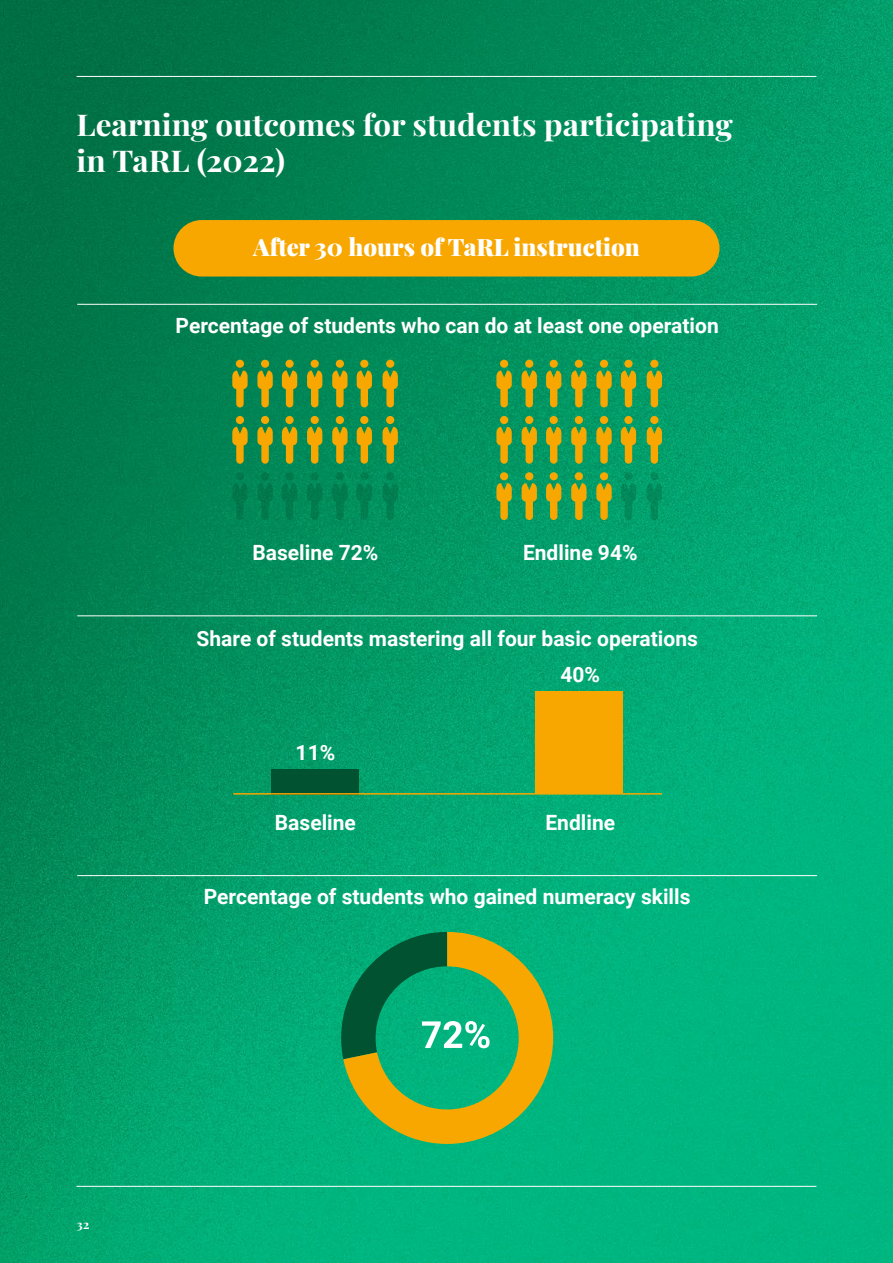
<style>
.page{position:relative;width:893px;height:1263px;background:#fff}
.page>*{position:absolute;margin:0;border:0;box-sizing:border-box;transform-origin:0 0}
.t1{font:700 30px/36px "Playfair Display";color:#fff;scale:1.05 1}
.t2{font:900 24px "Playfair Display";color:#fff}
.t3{font:700 21px "Roboto";color:#fff}
.t4{font:700 12px "Playfair Display";color:#fff;scale:1.07 1}
</style>
<div class="page">
<img style="left:0;top:0;width:893px;height:1263px">
<hr style="left:77px;top:76px;width:739px;height:1px;background:#fff">
<hr style="left:77px;top:1186px;width:739px;height:1px;background:#fff">
<svg style="left:341px;top:932px;width:212px;height:212px;background:#50a44f"></svg>
<div style="left:173px;top:220px;width:546px;height:57px;background:#f7a700;border-radius:28px"></div>
<div style="left:236px;top:360px;width:8px;height:8px;background:#f7a700;border-radius:50%"></div>
<svg style="left:232px;top:371px;width:16px;height:36px"></svg>
<div style="left:261px;top:360px;width:8px;height:8px;background:#f7a700;border-radius:50%"></div>
<svg style="left:257px;top:371px;width:16px;height:36px"></svg>
<div style="left:311px;top:360px;width:8px;height:8px;background:#f7a700;border-radius:50%"></div>
<svg style="left:307px;top:371px;width:15px;height:36px"></svg>
<div style="left:360px;top:360px;width:8px;height:8px;background:#f7a700;border-radius:50%"></div>
<svg style="left:357px;top:371px;width:15px;height:36px"></svg>
<div style="left:261px;top:416px;width:8px;height:8px;background:#f7a700;border-radius:50%"></div>
<svg style="left:257px;top:427px;width:16px;height:37px"></svg>
<div style="left:311px;top:416px;width:8px;height:8px;background:#f7a700;border-radius:50%"></div>
<svg style="left:307px;top:427px;width:15px;height:37px"></svg>
<div style="left:360px;top:416px;width:8px;height:8px;background:#f7a700;border-radius:50%"></div>
<svg style="left:357px;top:427px;width:15px;height:37px"></svg>
<div style="left:285px;top:360px;width:9px;height:8px;background:#f7a700;border-radius:50%"></div>
<svg style="left:282px;top:371px;width:15px;height:36px"></svg>
<div style="left:336px;top:360px;width:8px;height:8px;background:#f7a700;border-radius:50%"></div>
<svg style="left:332px;top:371px;width:16px;height:36px"></svg>
<div style="left:386px;top:360px;width:8px;height:8px;background:#f7a700;border-radius:50%"></div>
<svg style="left:383px;top:371px;width:15px;height:36px"></svg>
<div style="left:236px;top:416px;width:8px;height:8px;background:#f7a700;border-radius:50%"></div>
<svg style="left:232px;top:427px;width:16px;height:37px"></svg>
<div style="left:285px;top:416px;width:9px;height:8px;background:#f7a700;border-radius:50%"></div>
<svg style="left:282px;top:427px;width:15px;height:37px"></svg>
<div style="left:336px;top:416px;width:8px;height:8px;background:#f7a700;border-radius:50%"></div>
<svg style="left:332px;top:427px;width:16px;height:37px"></svg>
<div style="left:386px;top:416px;width:8px;height:8px;background:#f7a700;border-radius:50%"></div>
<svg style="left:383px;top:427px;width:15px;height:37px"></svg>
<div style="left:236px;top:472px;width:8px;height:8px;background:#00784c;border-radius:50%"></div>
<svg style="left:232px;top:483px;width:16px;height:37px"></svg>
<div style="left:261px;top:472px;width:8px;height:8px;background:#00774b;border-radius:50%"></div>
<svg style="left:257px;top:483px;width:16px;height:37px"></svg>
<div style="left:311px;top:472px;width:8px;height:8px;background:#017c4e;border-radius:50%"></div>
<svg style="left:307px;top:483px;width:15px;height:37px"></svg>
<div style="left:360px;top:472px;width:8px;height:8px;background:#007e50;border-radius:50%"></div>
<svg style="left:357px;top:483px;width:15px;height:37px"></svg>
<div style="left:285px;top:472px;width:9px;height:8px;background:#00794c;border-radius:50%"></div>
<svg style="left:282px;top:483px;width:15px;height:37px"></svg>
<div style="left:336px;top:472px;width:8px;height:8px;background:#007a4d;border-radius:50%"></div>
<svg style="left:332px;top:483px;width:16px;height:37px"></svg>
<div style="left:386px;top:472px;width:8px;height:8px;background:#007e51;border-radius:50%"></div>
<svg style="left:383px;top:483px;width:15px;height:37px"></svg>
<div style="left:500px;top:360px;width:8px;height:8px;background:#f7a700;border-radius:50%"></div>
<svg style="left:496px;top:371px;width:16px;height:36px"></svg>
<div style="left:525px;top:360px;width:8px;height:8px;background:#f7a700;border-radius:50%"></div>
<svg style="left:522px;top:371px;width:15px;height:36px"></svg>
<div style="left:575px;top:360px;width:8px;height:8px;background:#f7a700;border-radius:50%"></div>
<svg style="left:571px;top:371px;width:15px;height:36px"></svg>
<div style="left:624px;top:360px;width:9px;height:8px;background:#f7a700;border-radius:50%"></div>
<svg style="left:621px;top:371px;width:15px;height:36px"></svg>
<div style="left:525px;top:416px;width:8px;height:8px;background:#f7a700;border-radius:50%"></div>
<svg style="left:522px;top:427px;width:15px;height:37px"></svg>
<div style="left:575px;top:416px;width:8px;height:8px;background:#f7a700;border-radius:50%"></div>
<svg style="left:571px;top:427px;width:15px;height:37px"></svg>
<div style="left:624px;top:416px;width:9px;height:8px;background:#f7a700;border-radius:50%"></div>
<svg style="left:621px;top:427px;width:15px;height:37px"></svg>
<div style="left:550px;top:360px;width:8px;height:8px;background:#f7a700;border-radius:50%"></div>
<svg style="left:546px;top:371px;width:15px;height:36px"></svg>
<div style="left:600px;top:360px;width:8px;height:8px;background:#f7a700;border-radius:50%"></div>
<svg style="left:596px;top:371px;width:16px;height:36px"></svg>
<div style="left:650px;top:360px;width:8px;height:8px;background:#f7a700;border-radius:50%"></div>
<svg style="left:647px;top:371px;width:15px;height:36px"></svg>
<div style="left:500px;top:416px;width:8px;height:8px;background:#f7a700;border-radius:50%"></div>
<svg style="left:496px;top:427px;width:16px;height:37px"></svg>
<div style="left:550px;top:416px;width:8px;height:8px;background:#f7a700;border-radius:50%"></div>
<svg style="left:546px;top:427px;width:15px;height:37px"></svg>
<div style="left:600px;top:416px;width:8px;height:8px;background:#f7a700;border-radius:50%"></div>
<svg style="left:596px;top:427px;width:16px;height:37px"></svg>
<div style="left:650px;top:416px;width:8px;height:8px;background:#f7a700;border-radius:50%"></div>
<svg style="left:647px;top:427px;width:15px;height:37px"></svg>
<div style="left:500px;top:472px;width:8px;height:8px;background:#f7a700;border-radius:50%"></div>
<svg style="left:496px;top:483px;width:16px;height:37px"></svg>
<div style="left:525px;top:472px;width:8px;height:8px;background:#f7a700;border-radius:50%"></div>
<svg style="left:522px;top:483px;width:15px;height:37px"></svg>
<div style="left:575px;top:472px;width:8px;height:8px;background:#f7a700;border-radius:50%"></div>
<svg style="left:571px;top:483px;width:15px;height:37px"></svg>
<div style="left:624px;top:472px;width:9px;height:8px;background:#02885a;border-radius:50%"></div>
<svg style="left:621px;top:483px;width:15px;height:37px"></svg>
<div style="left:550px;top:472px;width:8px;height:8px;background:#f7a700;border-radius:50%"></div>
<svg style="left:546px;top:483px;width:15px;height:37px"></svg>
<div style="left:600px;top:472px;width:8px;height:8px;background:#f7a700;border-radius:50%"></div>
<svg style="left:596px;top:483px;width:16px;height:37px"></svg>
<div style="left:650px;top:472px;width:8px;height:8px;background:#018a5b;border-radius:50%"></div>
<svg style="left:647px;top:483px;width:15px;height:37px"></svg>
<hr style="left:77px;top:304px;width:740px;height:1px;background:#fff">
<div style="left:271px;top:769px;width:88px;height:25px;background:#005230"></div>
<div style="left:535px;top:692px;width:88px;height:102px;background:#f7a700"></div>
<hr style="left:233px;top:793px;width:429px;height:2px;background:#f7a700">
<hr style="left:77px;top:616px;width:740px;height:1px;background:#fff">
<hr style="left:77px;top:875px;width:740px;height:1px;background:#fff">
<p class="t1" style="left:77px;top:104px;width:627px">Learning outcomes for students participating in TaRL (2022)</p>
<p class="t2" style="left:253px;top:228px;width:388px">After 30 hours of TaRL instruction</p>
<p class="t3" style="left:176px;top:311px;width:545px">Percentage of students who can do at least one operation</p>
<p class="t3" style="left:252px;top:537px;width:127px">Baseline 72%</p>
<p class="t3" style="left:523px;top:537px;width:116px">Endline 94%</p>
<p class="t3" style="left:196px;top:623px;width:503px">Share of students mastering all four basic operations</p>
<p class="t3" style="left:296px;top:737px;width:41px">11%</p>
<p class="t3" style="left:275px;top:808px;width:83px">Baseline</p>
<p class="t3" style="left:560px;top:660px;width:41px">40%</p>
<p class="t3" style="left:545px;top:808px;width:71px">Endline</p>
<p class="t3" style="left:204px;top:882px;width:488px">Percentage of students who gained numeracy skills</p>
<p class="t4" style="left:77px;top:1215px;width:14px">32</p>
</div>
